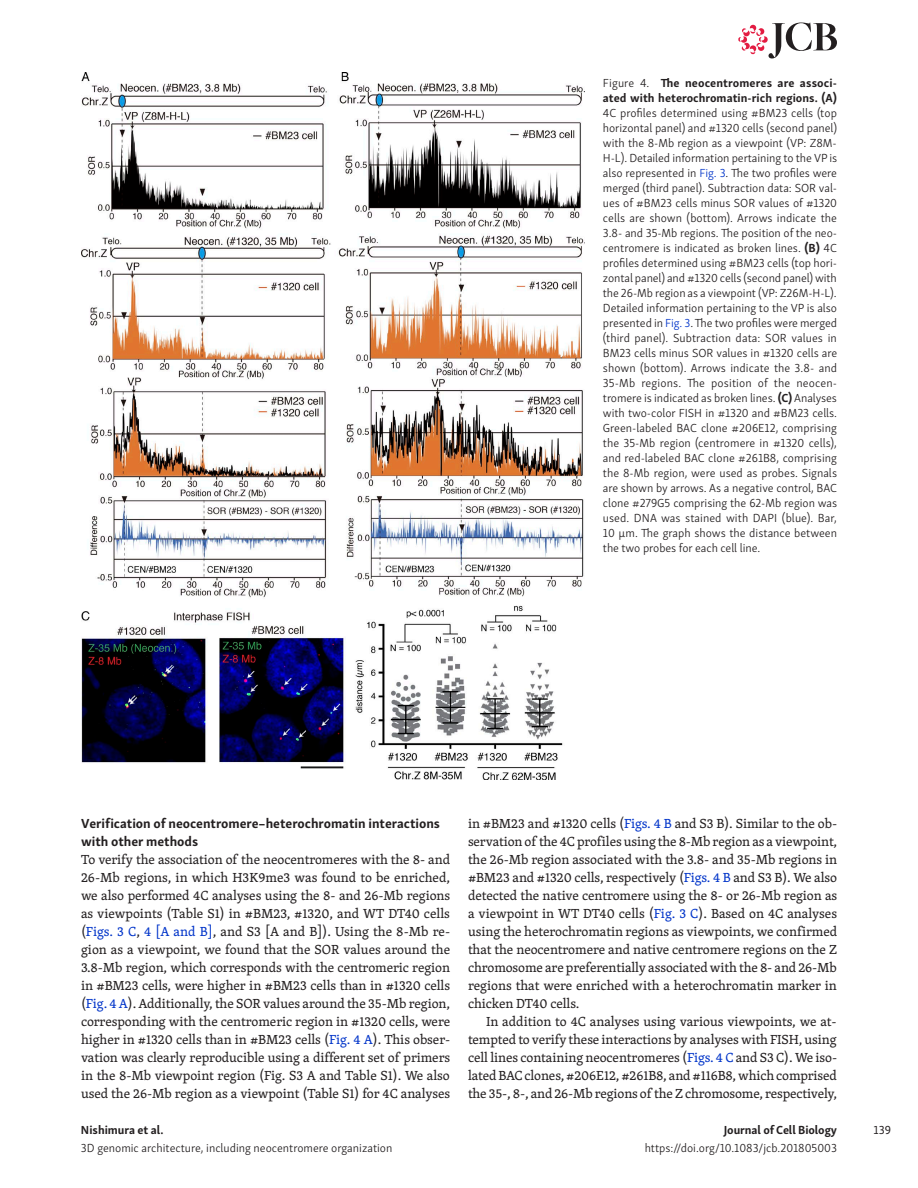
<style>
.page{position:relative;width:918px;height:1188px;background:#fff}
.page>*{position:absolute;margin:0;border:0;box-sizing:border-box;transform-origin:0 0}
.t1{font:13.5px/18px "Skolar PE";letter-spacing:-.005em;color:#231f20;text-align:justify}
.t2{font:700 13.5px/18px "Skolar Sans PE";color:#231f20}
.t3{font:300 12px/15px "Skolar Sans PE";color:#231f20;text-align:justify}
.t4{font:700 12px/15px "Skolar Sans PE";color:#231f20}
.t5{font:12px "Skolar Sans PE";color:#231f20}
.s1{font-weight:300}
.s2{color:#0034c9}
.s3{font-weight:700}
</style>
<div class="page">
<svg style="left:738px;top:22px;width:99px;height:36px"></svg>
<img style="left:81px;top:72px;width:504px;height:708px">
<p class="t4" style="left:603px;top:74px;width:236px"><span class="s1">Figure 4.</span> The neocentromeres are associ&shy;ated with heterochromatin-rich regions. (A)</p>
<p class="t3" style="left:603px;top:105px;width:236px">4C profiles determined using #BM23 cells (top horizontal panel) and #1320 cells (second panel) with the 8-Mb region as a viewpoint (VP: Z8M-H-L). Detailed information pertaining to the VP is also represented in <span class="s2">Fig. 3</span>. The two profiles were merged (third panel). Subtraction data: SOR val&shy;ues of #BM23 cells minus SOR values of #1320 cells are shown (bottom). Arrows indicate the 3.8- and 35-Mb regions. The position of the neo&shy;centromere is indicated as broken lines. <span class="s3">(B)</span> 4C profiles determined using #BM23 cells (top hori&shy;zontal panel) and #1320 cells (second panel) with the 26-Mb region as a viewpoint (VP: Z26M-H-L).<br>Detailed information pertaining to the VP is also presented in <span class="s2">Fig. 3</span>. The two profiles were merged (third panel). Subtraction data: SOR values in BM23 cells minus SOR values in #1320 cells are shown (bottom). Arrows indicate the 3.8- and 35-Mb regions. The position of the neocen&shy;tromere is indicated as broken lines. <span class="s3">(C)</span> Analyses with two-color FISH in #1320 and #BM23 cells.<br>Green-labeled BAC clone #206E12, comprising the 35-Mb region (centromere in #1320 cells), and red-labeled BAC clone #261B8, comprising the 8-Mb region, were used as probes. Signals are shown by arrows. As a negative control, BAC clone #279G5 comprising the 62-Mb region was used. DNA was stained with DAPI (blue). Bar, 10 µm. The graph shows the distance between the two probes for each cell line.</p>
<p class="t2" style="left:81px;top:813px;width:361px">Verification of neocentromere–heterochromatin interactions with other methods</p>
<p class="t1" style="left:81px;top:850px;width:371px">To verify the association of the neocentromeres with the 8- and 26-Mb regions, in which H3K9me3 was found to be enriched, we also performed 4C analyses using the 8- and 26-Mb regions as viewpoints (Table S1) in #BM23, #1320, and WT DT40 cells (<span class="s2">Figs. 3 C</span>, <span class="s2">4 [A and B]</span>, and S3 [A and B]). Using the 8-Mb re&shy;gion as a viewpoint, we found that the SOR values around the 3.8-Mb region, which corresponds with the centromeric region in #BM23 cells, were higher in #BM23 cells than in #1320 cells (<span class="s2">Fig. 4 A</span>). Additionally, the SOR values around the 35-Mb region, corresponding with the centromeric region in #1320 cells, were higher in #1320 cells than in #BM23 cells (<span class="s2">Fig. 4 A</span>). This obser&shy;vation was clearly reproducible using a different set of primers in the 8-Mb viewpoint region (Fig. S3 A and Table S1). We also used the 26-Mb region as a viewpoint (Table S1) for 4C analyses</p>
<p class="t4" style="left:81px;top:1121px;width:84px">Nishimura et al.</p>
<p class="t3" style="left:81px;top:1140px;width:313px">3D genomic architecture, including neocentromere organization</p>
<p class="t1" style="left:468px;top:814px;width:371px">in #BM23 and #1320 cells (<span class="s2">Figs. 4 B</span> and S3 B). Similar to the ob&shy;servation of the 4C profiles using the 8-Mb region as a viewpoint, the 26-Mb region associated with the 3.8- and 35-Mb regions in #BM23 and #1320 cells, respectively (<span class="s2">Figs. 4 B</span> and S3 B). We also detected the native centromere using the 8- or 26-Mb region as a viewpoint in WT DT40 cells (<span class="s2">Fig. 3 C</span>). Based on 4C analyses using the heterochromatin regions as viewpoints, we confirmed that the neocentromere and native centromere regions on the Z chromosome are preferentially associated with the 8- and 26-Mb regions that were enriched with a heterochromatin marker in chicken DT40 cells.</p>
<p class="t1" style="left:468px;top:1012px;width:371px;text-indent:18px">In addition to 4C analyses using various viewpoints, we at&shy;tempted to verify these interactions by analyses with FISH, using cell lines containing neocentromeres (<span class="s2">Figs. 4 C</span> and S3 C). We iso&shy;lated BAC clones, #206E12, #261B8, and #116B8, which comprised the 35-, 8-, and 26-Mb regions of the Z chromosome, respectively,</p>
<p class="t4" style="left:724px;top:1121px;width:115px">Journal of Cell Biology</p>
<p class="t3" style="left:645px;top:1140px;width:194px">https://doi.org/10.1083/jcb.201805003</p>
<p class="t5" style="left:874px;top:1121px;width:19px">139</p>
</div>
